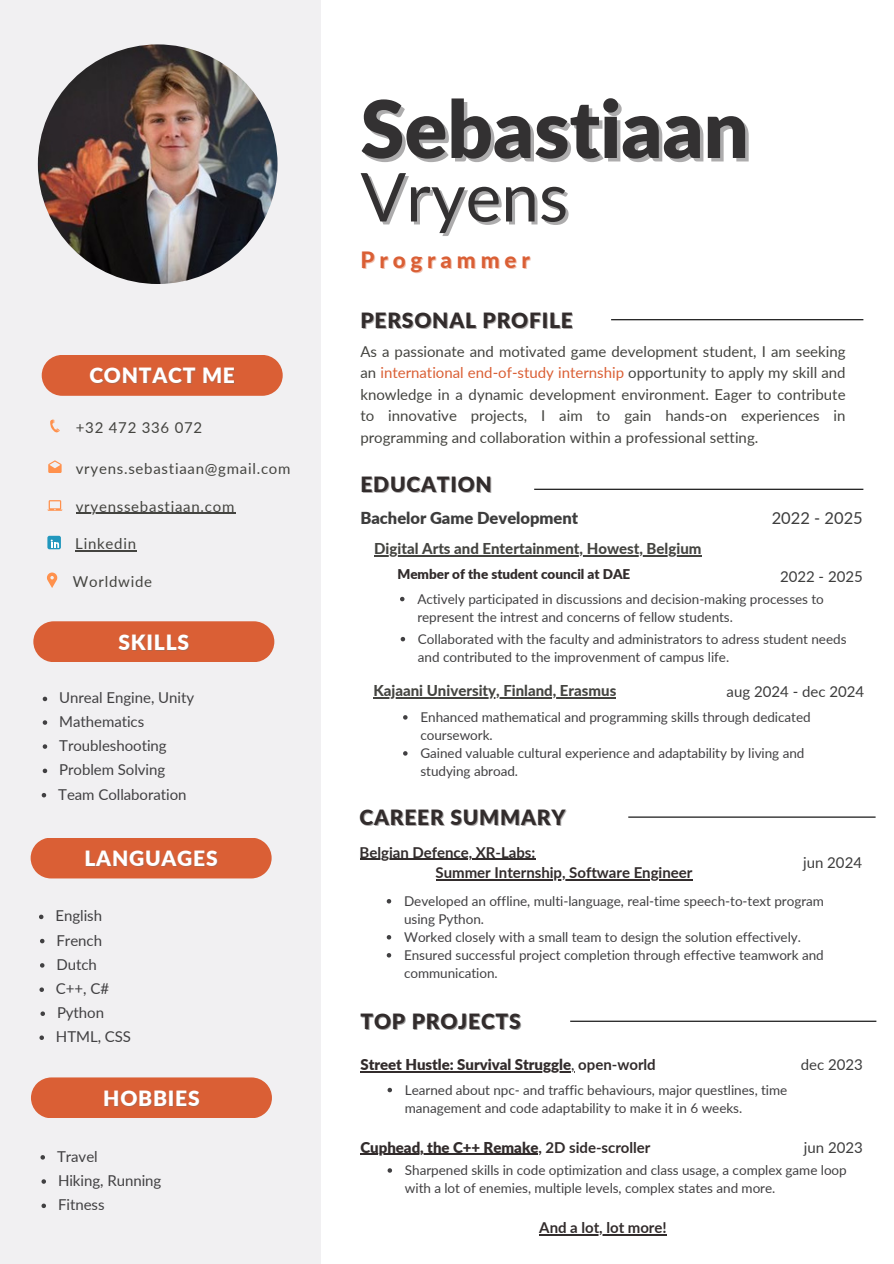
<style>
.page{position:relative;width:894px;height:1264px;background:#fff}
.page>*{position:absolute;margin:0;border:0;box-sizing:border-box;transform-origin:0 0}
.t1{font:900 79.5px "Lato";color:#333132}
.t2{font:67.5px "Lato";color:#333132}
.t3{font:800 22.5px "Lato";letter-spacing:.215em;color:#da5f35}
.t4{font:900 21px "Lato";letter-spacing:.035em;color:#322c2c}
.t5{font:900 21px "Lato";letter-spacing:.035em;color:#fff}
.t6{font:900 16.5px "Lato";color:#3d3d3d}
.t7{font:16.5px "Lato";color:#3d3d3d}
.t8{font:15px/21.3px "Lato";letter-spacing:.05em;color:#444440;text-align:justify}
.t9{font:15px "Lato";letter-spacing:-.005em;color:#414042}
.t10{font:900 15px "Lato";color:#322c2c}
.t11{font:800 15px "Lato";color:#444440}
.t12{font:700 15px "Lato";color:#322c2c}
.t13{font:15px "Lato";color:#3d3d3d}
.t14{font:13.5px/18px "Lato";letter-spacing:-.005em;color:#414042}
.t15{font:900 13.5px "Lato";color:#322c2c}
.s1{color:#da5f35}
.s2{font-weight:400}
.s3{font-weight:700}
</style>
<div class="page">
<div style="left:0;top:0;width:320px;height:1263px;background:#f1f0f2"></div>
<div style="left:42px;top:355px;width:240px;height:41px;background:#da5f35"></div>
<div style="left:33px;top:621px;width:241px;height:41px;background:#da5f35"></div>
<svg style="left:47px;top:572px;width:10px;height:16px"></svg>
<svg style="left:47px;top:500px;width:15px;height:11px"></svg>
<svg style="left:48px;top:460px;width:14px;height:13px"></svg>
<svg style="left:50px;top:419px;width:10px;height:13px"></svg>
<hr style="left:611px;top:319px;width:252px;height:1px;background:#000">
<hr style="left:570px;top:1020px;width:306px;height:1px;background:#000">
<img style="left:38px;top:44px;width:239px;height:240px;border-radius:50%">
<hr style="left:534px;top:488px;width:329px;height:2px;background:#000">
<div style="left:31px;top:838px;width:240px;height:40px;background:#da5f35"></div>
<div style="left:31px;top:1077px;width:241px;height:41px;background:#da5f35"></div>
<hr style="left:628px;top:816px;width:247px;height:1px;background:#000">
<div style="left:47px;top:536px;width:14px;height:13px;background:#2197bd;border-radius:2px"></div>
<svg style="left:51px;top:539px;width:8px;height:9px"></svg>
<hr style="left:76px;top:513px;width:159px;height:1px;background:#444440">
<hr style="left:374px;top:555px;width:327px;height:1px;background:#444440">
<svg style="left:43px;top:696px;width:4px;height:5px"></svg>
<svg style="left:42px;top:793px;width:4px;height:4px"></svg>
<svg style="left:43px;top:744px;width:4px;height:4px"></svg>
<svg style="left:43px;top:768px;width:4px;height:5px"></svg>
<svg style="left:43px;top:720px;width:4px;height:4px"></svg>
<svg style="left:39px;top:914px;width:4px;height:5px"></svg>
<svg style="left:40px;top:938px;width:4px;height:5px"></svg>
<svg style="left:40px;top:963px;width:4px;height:4px"></svg>
<svg style="left:39px;top:987px;width:5px;height:4px"></svg>
<svg style="left:39px;top:1035px;width:5px;height:4px"></svg>
<svg style="left:40px;top:1011px;width:5px;height:4px"></svg>
<svg style="left:400px;top:597px;width:4px;height:4px"></svg>
<svg style="left:400px;top:637px;width:5px;height:4px"></svg>
<hr style="left:360px;top:1071px;width:211px;height:1px;background:#322c2c">
<svg style="left:387px;top:1087px;width:5px;height:5px"></svg>
<hr style="left:360px;top:1153px;width:178px;height:1px;background:#322c2c">
<svg style="left:387px;top:1168px;width:5px;height:4px"></svg>
<svg style="left:40px;top:1155px;width:5px;height:4px"></svg>
<svg style="left:41px;top:1179px;width:5px;height:4px"></svg>
<svg style="left:41px;top:1203px;width:5px;height:5px"></svg>
<hr style="left:539px;top:1233px;width:127px;height:2px;background:#322c2c">
<hr style="left:359px;top:858px;width:176px;height:1px;background:#322c2c">
<hr style="left:435px;top:879px;width:257px;height:1px;background:#322c2c">
<svg style="left:386px;top:899px;width:5px;height:4px"></svg>
<svg style="left:386px;top:935px;width:5px;height:4px"></svg>
<svg style="left:386px;top:953px;width:5px;height:4px"></svg>
<hr style="left:373px;top:697px;width:243px;height:1px;background:#444440">
<svg style="left:403px;top:715px;width:4px;height:4px"></svg>
<svg style="left:403px;top:751px;width:4px;height:4px"></svg>
<hr style="left:75px;top:550px;width:62px;height:1px;background:#444440">
<p class="t5" style="left:89px;top:362px;width:147px">CONTACT ME</p>
<p class="t8" style="left:76px;top:416px;width:128px">+32 472 336 072</p>
<h6 class="t8" style="left:76px;top:457px;width:216px">vryens.sebastiaan@gmail.com</h6>
<p class="t8" style="left:76px;top:495px;width:160px">vryenssebastiaan.com</p>
<h5 class="t8" style="left:75px;top:533px;width:62px">Linkedin</h5>
<h6 class="t8" style="left:73px;top:570px;width:81px">Worldwide</h6>
<h6 class="t5" style="left:118px;top:629px;width:72px">SKILLS</h6>
<h3 class="t9" style="left:59px;top:688px;width:136px">Unreal Engine, Unity</h3>
<p class="t9" style="left:59px;top:712px;width:86px">Mathematics</p>
<p class="t9" style="left:59px;top:736px;width:109px">Troubleshooting</p>
<p class="t9" style="left:59px;top:760px;width:108px">Problem Solving</p>
<p class="t9" style="left:58px;top:785px;width:130px">Team Collaboration</p>
<p class="t5" style="left:84px;top:845px;width:135px">LANGUAGES</p>
<p class="t9" style="left:55px;top:906px;width:48px">English</p>
<h3 class="t9" style="left:56px;top:930px;width:47px">French</h3>
<p class="t9" style="left:56px;top:955px;width:42px">Dutch</p>
<p class="t9" style="left:56px;top:979px;width:55px">C++, C#</p>
<p class="t9" style="left:56px;top:1027px;width:77px">HTML, CSS</p>
<h1 class="t9" style="left:57px;top:1003px;width:49px">Python</h1>
<p class="t5" style="left:103px;top:1085px;width:98px">HOBBIES</p>
<p class="t9" style="left:57px;top:1146px;width:42px">Travel</p>
<h5 class="t9" style="left:58px;top:1171px;width:105px">Hiking, Running</h5>
<h6 class="t9" style="left:58px;top:1195px;width:48px">Fitness</h6>
<h3 class="t1" style="left:360px;top:79px;width:390px">Sebastiaan</h3>
<p class="t2" style="left:360px;top:155px;width:209px">Vryens</p>
<p class="t3" style="left:360px;top:245px;width:171px">Programmer</p>
<p class="t4" style="left:360px;top:307px;width:214px">PERSONAL PROFILE</p>
<p class="t8" style="left:360px;top:340px;width:486px">As a passionate and motivated game development student, I am seeking an <span class="s1">international end-of-study internship</span> opportunity to apply my skill and knowledge in a dynamic development environment. Eager to contribute to innovative projects, I aim to gain hands-on experiences in programming and collaboration within a professional setting.</p>
<h3 class="t4" style="left:360px;top:471px;width:133px">EDUCATION</h3>
<p class="t6" style="left:360px;top:507px;width:219px">Bachelor Game Development</p>
<h6 class="t7" style="left:771px;top:507px;width:93px">2022 - 2025</h6>
<h6 class="t11" style="left:374px;top:539px;width:329px">Digital Arts and Entertainment, Howest, Belgium</h6>
<p class="t15" style="left:397px;top:566px;width:234px">Member of the student council at DAE</p>
<h5 class="t13" style="left:779px;top:567px;width:84px">2022 - 2025</h5>
<h2 class="t14" style="left:417px;top:589px;width:408px">Actively participated in discussions and decision-making processes to represent the intrest and concerns of fellow students.</h2>
<h4 class="t14" style="left:418px;top:629px;width:430px">Collaborated with the faculty and administrators to adress student needs and contributed to the improvenment of campus life.</h4>
<h3 class="t11" style="left:373px;top:681px;width:244px">Kajaani University, Finland, Erasmus</h3>
<h6 class="t13" style="left:726px;top:681px;width:139px">aug 2024 - dec 2024</h6>
<h6 class="t14" style="left:420px;top:707px;width:391px">Enhanced mathematical and programming skills through dedicated coursework.</h6>
<p class="t14" style="left:420px;top:743px;width:385px">Gained valuable cultural experience and adaptability by living and studying abroad.</p>
<p class="t4" style="left:359px;top:804px;width:207px">CAREER SUMMARY</p>
<h3 class="t12" style="left:359px;top:842px;width:177px">Belgian Defence, XR-Labs:</h3>
<h5 class="t12" style="left:435px;top:863px;width:258px">Summer Internship, Software Engineer</h5>
<h6 class="t14" style="left:404px;top:891px;width:421px">Developed an offline, multi-language, real-time speech-to-text program using Python.</h6>
<p class="t14" style="left:404px;top:927px;width:398px">Worked closely with a small team to design the solution effectively.</p>
<p class="t14" style="left:404px;top:945px;width:421px">Ensured successful project completion through effective teamwork and communication.</p>
<p class="t13" style="left:802px;top:852px;width:60px">jun 2024</p>
<p class="t4" style="left:360px;top:1008px;width:162px">TOP PROJECTS</p>
<h3 class="t10" style="left:360px;top:1055px;width:297px">Street Hustle: Survival Struggle<span class="s2">,</span> <span class="s3">open-world</span></h3>
<h3 class="t14" style="left:405px;top:1080px;width:384px">Learned about npc- and traffic behaviours, major questlines, time management and code adaptability to make it in 6 weeks.</h3>
<h5 class="t10" style="left:360px;top:1137px;width:291px">Cuphead, the C++ Remake<span class="s3">, 2D side-scroller</span></h5>
<h6 class="t14" style="left:405px;top:1160px;width:443px">Sharpened skills in code optimization and class usage, a complex game loop with a lot of enemies, multiple levels, complex states and more.</h6>
<p class="t13" style="left:800px;top:1055px;width:64px">dec 2023</p>
<h6 class="t13" style="left:803px;top:1137px;width:60px">jun 2023</h6>
<p class="t12" style="left:539px;top:1218px;width:129px">And a lot, lot more!</p>
</div>
